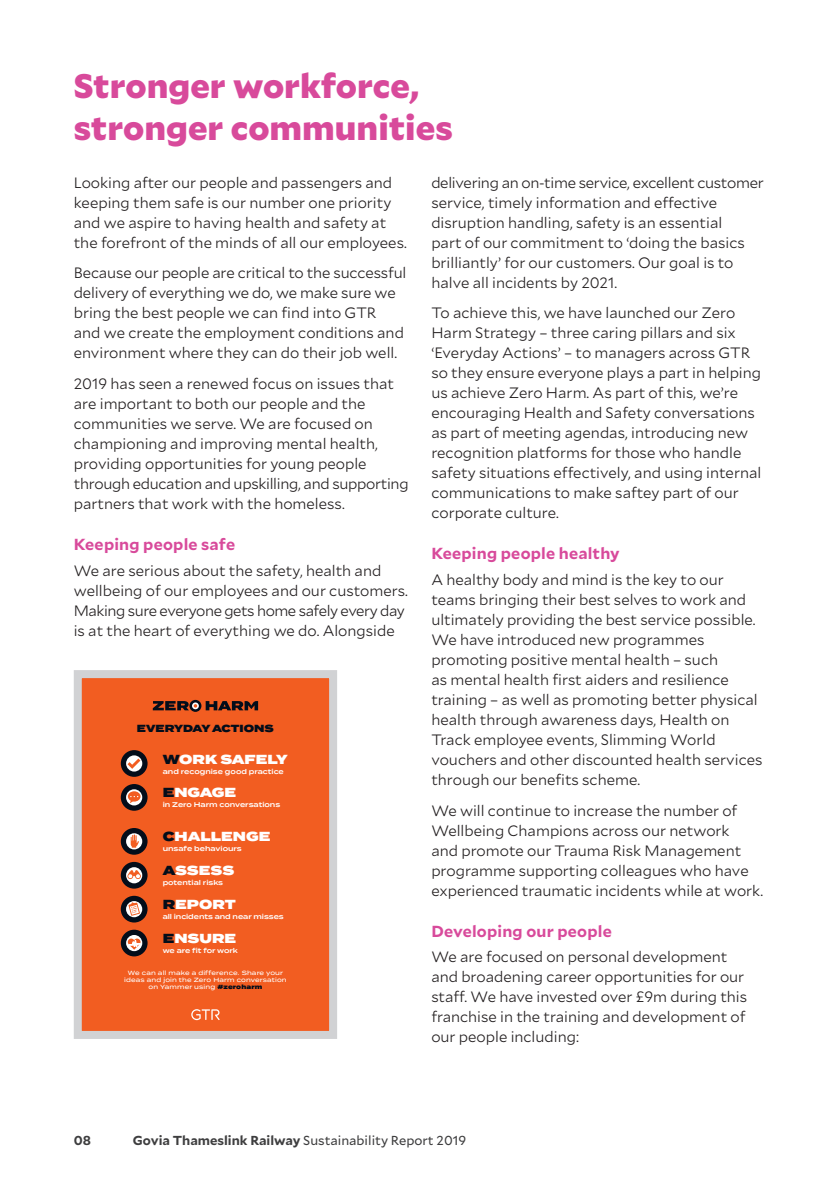
<style>
.page{position:relative;width:840px;height:1191px;background:#fff}
.page>*{position:absolute;margin:0;border:0;box-sizing:border-box;transform-origin:0 0}
.t1{font:900 34px/42px "Mallory";color:#d84a9b}
.t2{font:700 16px "Mallory";letter-spacing:.015em;color:#d84a9b}
.t3{font:300 15px/20px "Mallory";color:#231f20}
.t4{font:900 13.2px "Termina";color:#fff}
.t5{font:13px "Mallory";color:#3e3e3f}
.t6{font:700 13px "Mallory";color:#3e3e3f}
.t7{font:900 10.4px "Termina";color:#030d1a}
.t8{font:600 6.8px "Termina";color:#fff}
.t9{font:500 6px/7.2px "Termina";letter-spacing:.02em;color:#fff;text-align:center}
.s1{color:#030d1a}
.s2{font-weight:900;color:#030d1a}
.s3{font-weight:700}
</style>
<div class="page">
<div style="left:78px;top:674px;width:255px;height:361px;background:#f25d21"></div>
<div style="left:121px;top:750px;width:26px;height:27px;background:#030d1a;border-radius:50%"></div>
<svg style="left:126px;top:755px;width:16px;height:16px"></svg>
<svg style="left:127px;top:758px;width:13px;height:11px"></svg>
<div style="left:121px;top:784px;width:26px;height:26px;background:#030d1a;border-radius:50%"></div>
<svg style="left:126px;top:789px;width:16px;height:16px"></svg>
<svg style="left:128px;top:791px;width:12px;height:12px"></svg>
<div style="left:121px;top:828px;width:26px;height:26px;background:#030d1a;border-radius:50%"></div>
<svg style="left:126px;top:833px;width:16px;height:16px"></svg>
<svg style="left:131px;top:834px;width:8px;height:13px"></svg>
<div style="left:121px;top:862px;width:26px;height:26px;background:#030d1a;border-radius:50%"></div>
<svg style="left:126px;top:867px;width:16px;height:16px"></svg>
<svg style="left:127px;top:870px;width:14px;height:9px"></svg>
<div style="left:121px;top:929px;width:26px;height:27px;background:#030d1a;border-radius:50%"></div>
<svg style="left:126px;top:935px;width:16px;height:16px"></svg>
<svg style="left:128px;top:938px;width:12px;height:11px"></svg>
<div style="left:121px;top:895px;width:26px;height:27px;background:#030d1a;border-radius:50%"></div>
<svg style="left:126px;top:901px;width:16px;height:16px"></svg>
<svg style="left:128px;top:902px;width:12px;height:13px"></svg>
<svg style="left:153px;top:700px;width:105px;height:12px"></svg>
<svg style="left:191px;top:1009px;width:28px;height:11px"></svg>
<div style="left:74px;top:670px;width:263px;height:369px;border:8px solid #d1d2d4"></div>
<h1 class="t1" style="left:74px;top:62px;width:380px">Stronger workforce, stronger communities</h1>
<p class="t3" style="left:74px;top:172px;width:334px">Looking after our people and passengers and keeping them safe is our number one priority and we aspire to having health and safety at the forefront of the minds of all our employees.</p>
<p class="t3" style="left:74px;top:262px;width:334px">Because our people are critical to the successful delivery of everything we do, we make sure we bring the best people we can find into GTR and we create the employment conditions and environment where they can do their job well.</p>
<p class="t3" style="left:74px;top:373px;width:336px">2019 has seen a renewed focus on issues that are important to both our people and the communities we serve. We are focused on championing and improving mental health, providing opportunities for young people through education and upskilling, and supporting partners that work with the homeless.</p>
<p class="t2" style="left:74px;top:532px;width:163px">Keeping people safe</p>
<p class="t3" style="left:74px;top:559px;width:335px">We are serious about the safety, health and wellbeing of our employees and our customers.<br>Making sure everyone gets home safely every day is at the heart of everything we do. Alongside</p>
<p class="t3" style="left:431px;top:172px;width:334px">delivering an on-time service, excellent customer service, timely information and effective disruption handling, safety is an essential<br>part of our commitment to ‘doing the basics brilliantly’ for our customers. Our goal is to halve all incidents by 2021.</p>
<p class="t3" style="left:431px;top:302px;width:331px">To achieve this, we have launched our Zero Harm Strategy – three caring pillars and six ‘Everyday Actions’ – to managers across GTR so they ensure everyone plays a part in helping us achieve Zero Harm. As part of this, we’re encouraging Health and Safety conversations as part of meeting agendas, introducing new recognition platforms for those who handle safety situations effectively, and using internal communications to make saftey part of our corporate culture.</p>
<p class="t2" style="left:431px;top:542px;width:190px">Keeping people healthy</p>
<p class="t3" style="left:431px;top:569px;width:332px">A healthy body and mind is the key to our teams bringing their best selves to work and ultimately providing the best service possible.<br>We have introduced new programmes promoting positive mental health – such<br>as mental health first aiders and resilience training – as well as promoting better physical health through awareness days, Health on Track employee events, Slimming World vouchers and other discounted health services through our benefits scheme.</p>
<p class="t3" style="left:431px;top:799px;width:333px">We will continue to increase the number of Wellbeing Champions across our network<br>and promote our Trauma Risk Management programme supporting colleagues who have experienced traumatic incidents while at work.</p>
<p class="t2" style="left:431px;top:919px;width:182px">Developing our people</p>
<p class="t3" style="left:431px;top:946px;width:317px">We are focused on personal development and broadening career opportunities for our staff. We have invested over £9m during this franchise in the training and development of our people including:</p>
<p class="t7" style="left:137px;top:720px;width:138px">EVERYDAY ACTIONS</p>
<p class="t4" style="left:163px;top:749px;width:126px"><span class="s1">W</span>ORK SAFELY</p>
<p class="t8" style="left:163px;top:766px;width:123px">and recognise good practice</p>
<p class="t4" style="left:163px;top:783px;width:75px"><span class="s1">E</span>NGAGE</p>
<p class="t8" style="left:163px;top:800px;width:119px">in Zero Harm conversations</p>
<p class="t4" style="left:163px;top:827px;width:109px"><span class="s1">C</span>HALLENGE</p>
<p class="t8" style="left:163px;top:844px;width:81px">unsafe behaviours</p>
<p class="t4" style="left:163px;top:861px;width:73px"><span class="s1">A</span>SSESS</p>
<p class="t8" style="left:163px;top:878px;width:62px">potential risks</p>
<p class="t4" style="left:163px;top:894px;width:74px"><span class="s1">R</span>EPORT</p>
<p class="t8" style="left:163px;top:911px;width:122px">all incidents and near misses</p>
<p class="t4" style="left:163px;top:928px;width:75px"><span class="s1">E</span>NSURE</p>
<p class="t8" style="left:163px;top:945px;width:77px">we are fit for work</p>
<p class="t9" style="left:124px;top:968px;width:164px">We can all make a difference. Share your ideas and join the Zero Harm conversation on Yammer using <span class="s2">#zeroharm</span></p>
<p class="t6" style="left:74px;top:1130px;width:19px">08</p>
<p class="t5" style="left:133px;top:1130px;width:335px"><span class="s3">Govia Thameslink Railway</span> Sustainability Report 2019</p>
</div>
